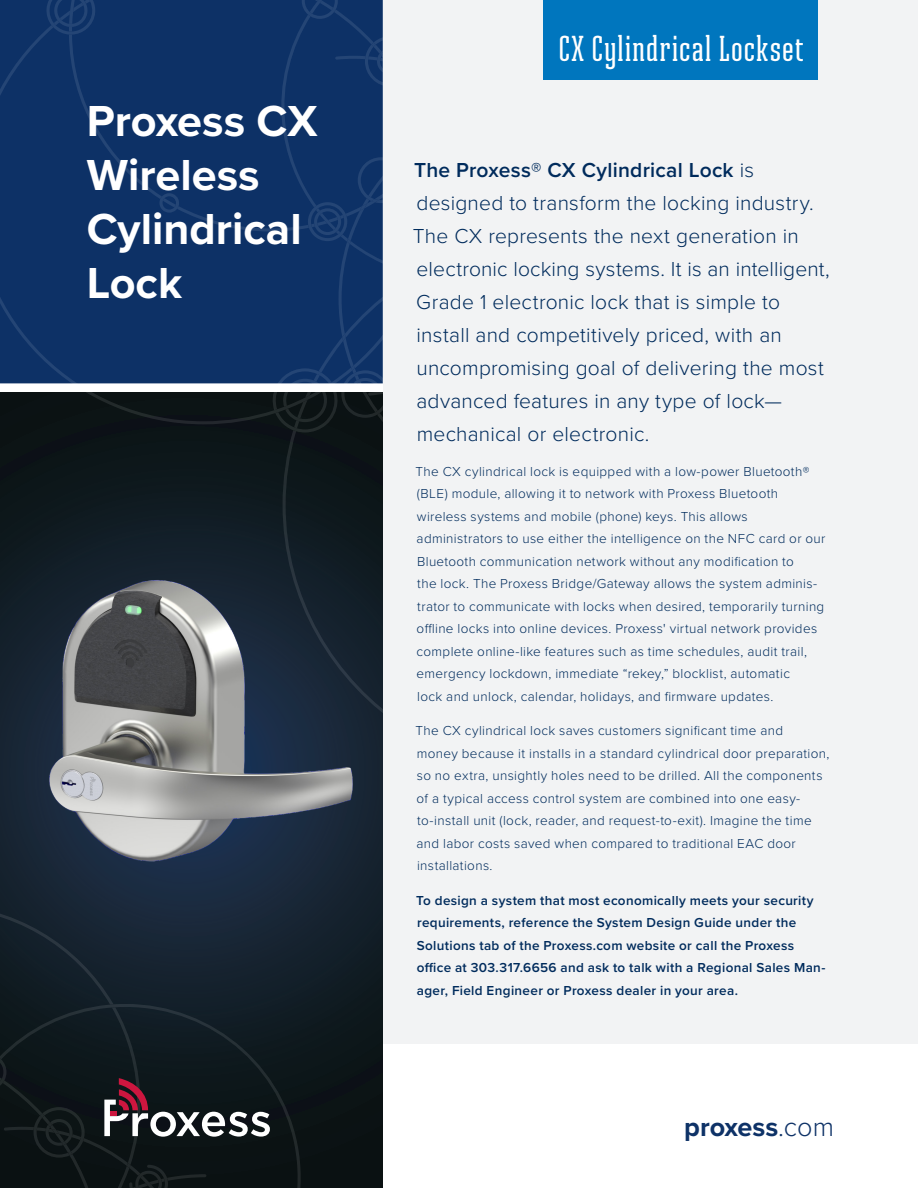
<style>
.page{position:relative;width:918px;height:1188px;background:#fff}
.page>*{position:absolute;margin:0;border:0;box-sizing:border-box;transform-origin:0 0}
.t1{font:700 45px/54px "Proxima Nova";color:#fff}
.cover_level_title{font:500 36px "Ristretto Slab Pro";letter-spacing:.035em;color:#fff}
.t2{font:700 27px "Proxima Nova";color:#0e3267}
.Body_Copy{font:300 21px/33px "Proxima Nova";letter-spacing:.01em;color:#002b5c}
.Body_Copy-2{font:300 13.5px/22.5px "Proxima Nova";letter-spacing:.025em;color:#002b5c}
.Body_Copy-3{font:600 13.5px/22.5px "Proxima Nova";letter-spacing:.025em;color:#002b5c}
.s1{font-weight:600}
.s2{font-weight:300}
</style>
<div class="page">
<svg style="left:0;top:424px;width:383px;height:764px;background:#0f1a20"></svg>
<img style="left:0;top:568px;width:383px;height:320px">
<svg style="left:270px;top:1004px;width:31px;height:184px;background:#0d161a"></svg>
<svg style="left:283px;top:578px;width:100px;height:195px;background:#192635"></svg>
<svg style="left:0;top:0;width:272px;height:424px;background:#153461"></svg>
<div style="left:69px;top:0;width:209px;height:232px;background:#0d3166"></div>
<svg style="left:278px;top:0;width:105px;height:36px;background:#0e3267"></svg>
<svg style="left:159px;top:193px;width:20px;height:20px"></svg>
<svg style="left:46px;top:0;width:50px;height:35px;background:#16386b"></svg>
<svg style="left:302px;top:0;width:36px;height:19px"></svg>
<svg style="left:272px;top:36px;width:111px;height:542px;background:#132d50"></svg>
<div style="left:383px;top:0;width:535px;height:1044px;background:#f2f3f4"></div>
<svg style="left:0;top:904px;width:270px;height:284px;background:#172027"></svg>
<div style="left:544px;top:0;width:274px;height:79px;background:#0076be"></div>
<p class="t1" style="left:87px;top:93px;width:232px">Proxess CX<br>Wireless<br>Cylindrical<br>Lock</p>
<p class="cover_level_title" style="left:559px;top:28px;width:246px">CX Cylindrical Lockset</p>
<p class="Body_Copy" style="left:413px;top:153px;width:418px"><span class="s1">The Proxess® CX Cylindrical Lock</span> is designed to transform the locking industry.<br>The CX represents the next generation in electronic locking systems. It is an intelligent, Grade 1 electronic lock that is simple to install and competitively priced, with an uncompromising goal of delivering the most advanced features in any type of lock— mechanical or electronic.</p>
<p class="Body_Copy-2" style="left:416px;top:459px;width:411px">The CX cylindrical lock is equipped with a low-power Bluetooth® (BLE) module, allowing it to network with Proxess Bluetooth wireless systems and mobile (phone) keys. This allows administrators to use either the intelligence on the NFC card or our Bluetooth communication network without any modification to<br>the lock. The Proxess Bridge/Gateway allows the system adminis&shy;trator to communicate with locks when desired, temporarily turning offline locks into online devices. Proxess' virtual network provides complete online-like features such as time schedules, audit trail, emergency lockdown, immediate “rekey,” blocklist, automatic<br>lock and unlock, calendar, holidays, and firmware updates.</p>
<p class="Body_Copy-2" style="left:416px;top:719px;width:415px">The CX cylindrical lock saves customers significant time and<br>money because it installs in a standard cylindrical door preparation, so no extra, unsightly holes need to be drilled. All the components of a typical access control system are combined into one easy&shy;to-install unit (lock, reader, and request-to-exit). Imagine the time and labor costs saved when compared to traditional EAC door installations.</p>
<p class="Body_Copy-3" style="left:416px;top:889px;width:411px">To design a system that most economically meets your security requirements, reference the System Design Guide under the Solutions tab of the Proxess.com website or call the Proxess office at 303.317.6656 and ask to talk with a Regional Sales Man&shy;ager, Field Engineer or Proxess dealer in your area.</p>
<h3 class="t2" style="left:684px;top:1107px;width:151px">proxess<span class="s2">.com</span></h3>
</div>
